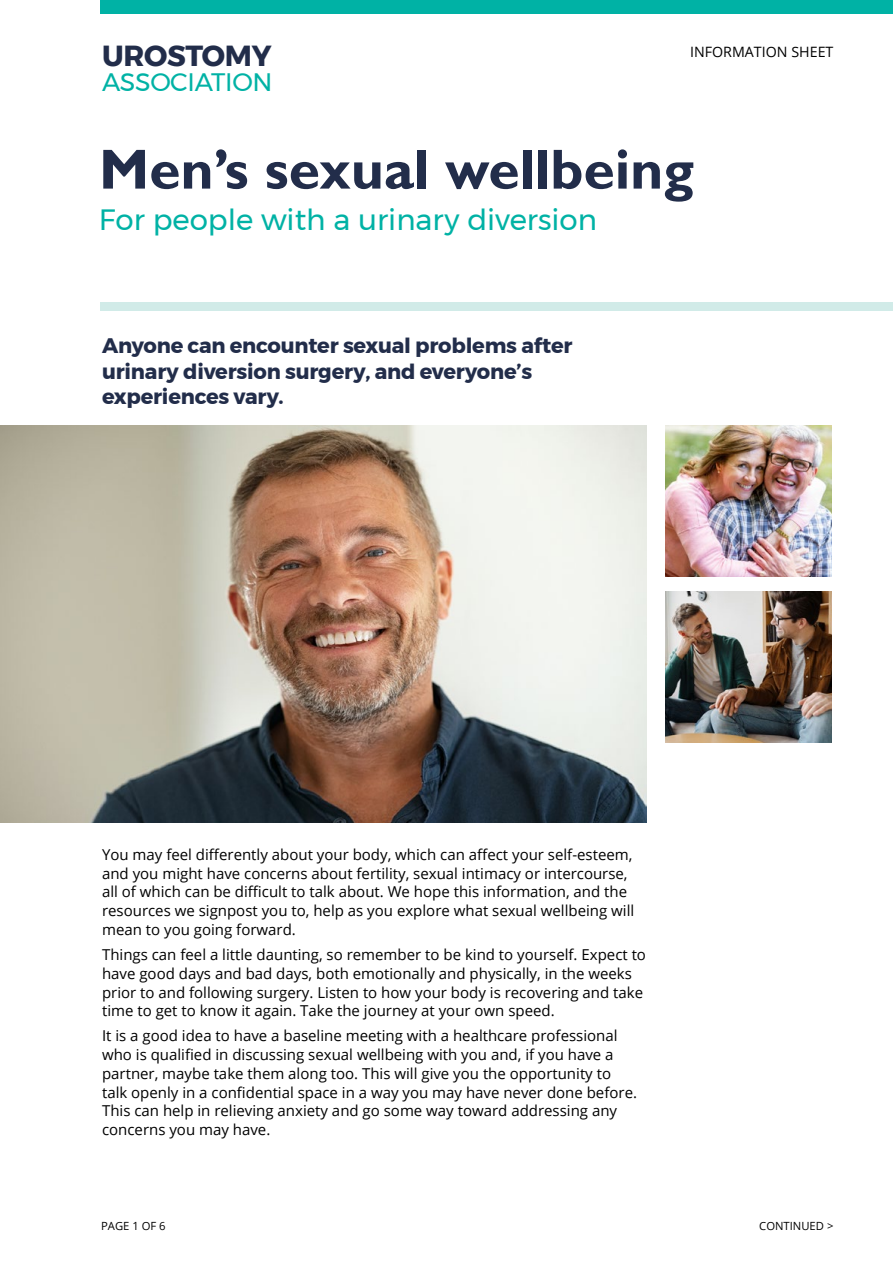
<style>
.page{position:relative;width:893px;height:1263px;background:#fff}
.page>*{position:absolute;margin:0;border:0;box-sizing:border-box;transform-origin:0 0}
.t1{font:700 56.7px "Gill Sans Std";color:#222d4a}
.t2{font:29.25px "Montserrat";color:#00b2a5}
.t3{font:700 28.95px "Montserrat";letter-spacing:-.01em;color:#222d4a}
.t4{font:25.2px "Montserrat";letter-spacing:-.01em;color:#00b2a5}
.t5{font:700 21px/25.5px "Montserrat";letter-spacing:-.01em;color:#222d4a}
.t6{font:15px/18.8px "Open Sans";color:#000}
.t7{font:14.25px "Open Sans";color:#000}
.t8{font:11.25px "Open Sans";color:#000}
</style>
<div class="page">
<img style="left:0;top:426px;width:646px;height:397px">
<img style="left:665px;top:426px;width:167px;height:151px">
<img style="left:665px;top:591px;width:167px;height:151px">
<div style="left:100px;top:0;width:793px;height:14px;background:#00b2a5"></div>
<div style="left:100px;top:303px;width:793px;height:8px;background:#d1ebe8"></div>
<h3 class="t3" style="left:102px;top:32px;width:171px">UROSTOMY</h3>
<p class="t7" style="left:690px;top:42px;width:145px">INFORMATION SHEET</p>
<h3 class="t4" style="left:102px;top:63px;width:172px">ASSOCIATION</h3>
<h1 class="t1" style="left:99px;top:136px;width:596px">Men’s sexual wellbeing</h1>
<h2 class="t2" style="left:99px;top:197px;width:500px">For people with a urinary diversion</h2>
<h3 class="t5" style="left:102px;top:333px;width:472px">Anyone can encounter sexual problems after urinary diversion surgery, and everyone’s experiences vary.</h3>
<p class="t6" style="left:102px;top:845px;width:534px">You may feel differently about your body, which can affect your self-esteem, and you might have concerns about fertility, sexual intimacy or intercourse, all of which can be difficult to talk about. We hope this information, and the resources we signpost you to, help as you explore what sexual wellbeing will mean to you going forward.</p>
<p class="t6" style="left:102px;top:945px;width:545px">Things can feel a little daunting, so remember to be kind to yourself. Expect to have good days and bad days, both emotionally and physically, in the weeks prior to and following surgery. Listen to how your body is recovering and take time to get to know it again. Take the journey at your own speed.</p>
<p class="t6" style="left:102px;top:1026px;width:536px">It is a good idea to have a baseline meeting with a healthcare professional who is qualified in discussing sexual wellbeing with you and, if you have a partner, maybe take them along too. This will give you the opportunity to talk openly in a confidential space in a way you may have never done before.<br>This can help in relieving anxiety and go some way toward addressing any concerns you may have.</p>
<p class="t8" style="left:101px;top:1218px;width:66px">PAGE 1 OF 6</p>
<p class="t8" style="left:759px;top:1218px;width:76px">CONTINUED &gt;</p>
</div>
